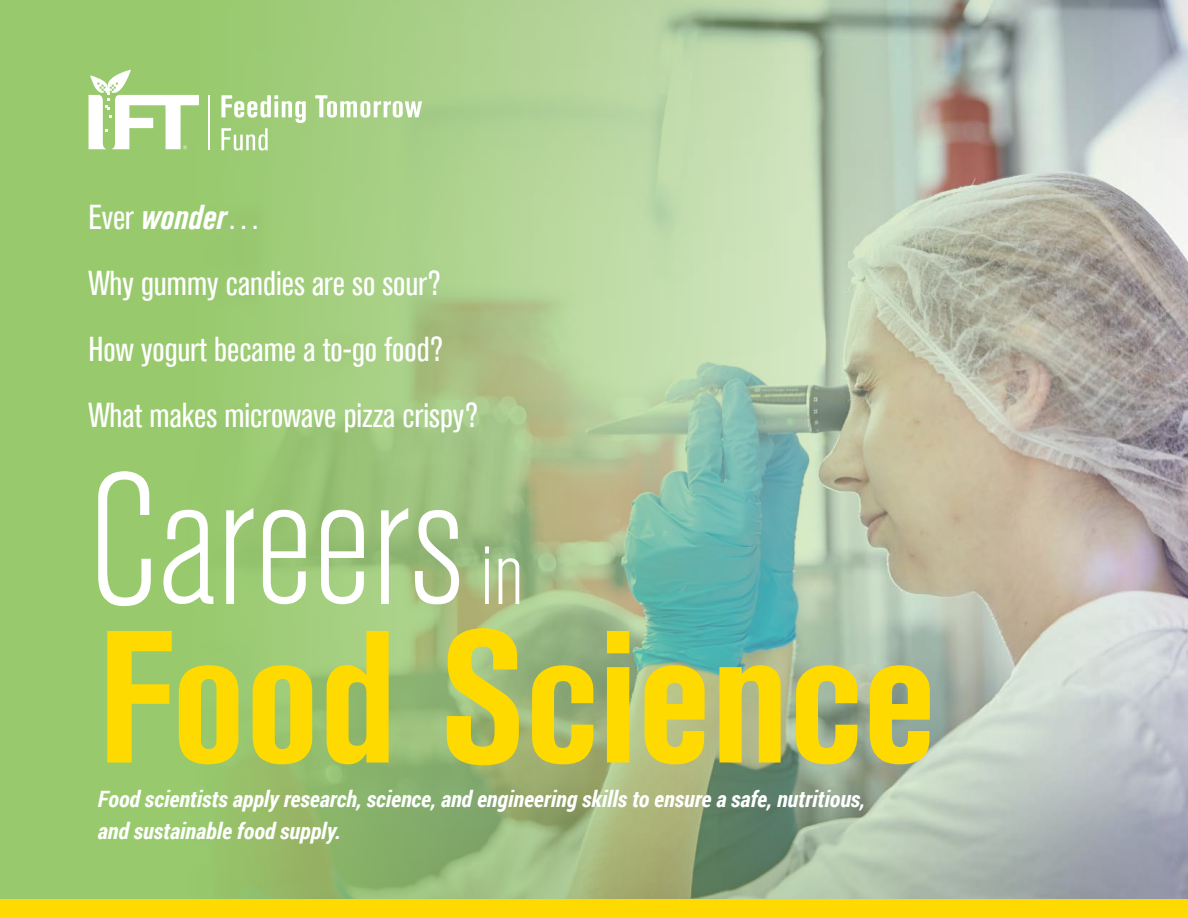
<style>
.page{position:relative;width:1188px;height:918px;background:#98ca6d}
.page>*{position:absolute;margin:0;border:0;box-sizing:border-box;transform-origin:0 0}
.t1{font:700 condensed 186.3px "Akzidenz Grotesk BE";color:#ffda00}
.t2{font:300 condensed 186.3px "Akzidenz Grotesk BE";color:#fff}
.t3{font:300 condensed 90px "Akzidenz Grotesk BE";color:#fff}
.t4{font:condensed 34.5px "Akzidenz Grotesk BE";color:#fff}
.t5{font:italic 700 condensed 34.5px "Akzidenz Grotesk BE";color:#fff}
.t6{font:italic 700 22.5px/31.5px "Roboto Condensed";color:#fff}
.s1{font-weight:400;font-style:normal}
</style>
<div class="page">
<img style="left:187px;top:0;width:1001px;height:900px">
<div style="left:0;top:900px;width:1188px;height:18px;background:#ffda00"></div>
<svg style="left:89px;top:70px;width:110px;height:79px"></svg>
<hr style="left:209px;top:95px;width:1px;height:54px;background:#fff">
<svg style="left:315px;top:95px;width:107px;height:23px;background:#c8e1b3"></svg>
<svg style="left:221px;top:95px;width:85px;height:56px"></svg>
<p class="t5" style="left:89px;top:197px;width:174px"><span class="s1">Ever</span> wonder<span class="s1">…</span></p>
<p class="t4" style="left:89px;top:264px;width:354px">Why gummy candies are so sour?</p>
<p class="t4" style="left:89px;top:330px;width:356px">How yogurt became a to-go food?</p>
<p class="t4" style="left:89px;top:396px;width:391px">What makes microwave pizza crispy?</p>
<p class="t2" style="left:89px;top:440px;width:377px">Careers</p>
<p class="t3" style="left:481px;top:525px;width:45px">in</p>
<p class="t1" style="left:98px;top:591px;width:840px">Food Science</p>
<p class="t6" style="left:98px;top:783px;width:769px">Food scientists apply research, science, and engineering skills to ensure a safe, nutritious, and sustainable food supply.</p>
</div>
